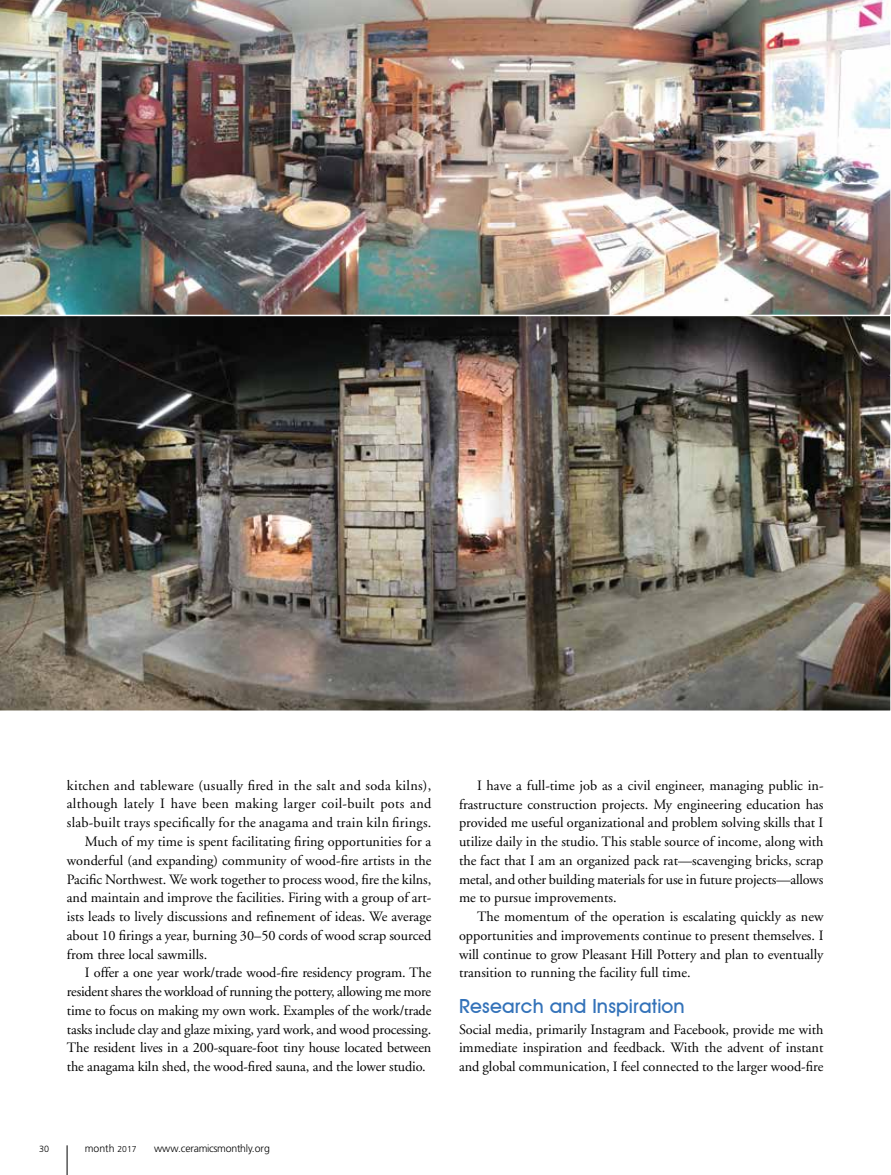
<style>
.page{position:relative;width:891px;height:1175px;background:#fff}
.page>*{position:absolute;margin:0;border:0;box-sizing:border-box;transform-origin:0 0}
.t1{font:500 19.5px "Avant Garde IT Cby BT";letter-spacing:.01em;color:#3372b9}
.t2{font:14.25px/18.8px "Adobe Garamond";color:#000;text-align:justify}
.t3{font:14.25px "Adobe Garamond";letter-spacing:.02em;color:#000}
.t4{font:300 10.5px "Frutiger";letter-spacing:-.015em;color:#000}
.t5{font:300 9px "Frutiger";color:#000}
.s1{font-size:8.55px}
</style>
<div class="page">
<svg style="left:67px;top:1145px;width:1px;height:29px"></svg>
<img style="left:0;top:316px;width:890px;height:395px">
<svg style="left:890px;top:316px;width:1px;height:395px"></svg>
<img style="left:0;top:0;width:891px;height:315px">
<p class="t3" style="left:67px;top:777px;width:366px">kitchen and tableware (usually fired in the salt and soda kilns),</p>
<p class="t3" style="left:67px;top:796px;width:366px">although lately I have been making larger coil-built pots and</p>
<p class="t2" style="left:67px;top:813px;width:366px">slab-built trays specifically for the anagama and train kiln firings.</p>
<p class="t2" style="left:85px;top:832px;width:348px">Much of my time is spent facilitating firing opportunities for a</p>
<p class="t2" style="left:67px;top:851px;width:366px">wonderful (and expanding) community of wood-fire artists in the</p>
<p class="t2" style="left:67px;top:870px;width:366px">Pacific Northwest. We work together to process wood, fire the kilns,</p>
<p class="t2" style="left:67px;top:888px;width:366px">and maintain and improve the facilities. Firing with a group of art-</p>
<p class="t2" style="left:67px;top:907px;width:366px">ists leads to lively discussions and refinement of ideas. We average</p>
<p class="t2" style="left:67px;top:926px;width:366px">about 10 firings a year, burning 30–50 cords of wood scrap sourced</p>
<p class="t2" style="left:67px;top:945px;width:142px">from three local sawmills.</p>
<p class="t2" style="left:85px;top:963px;width:348px">I offer a one year work/trade wood-fire residency program. The</p>
<p class="t2" style="left:67px;top:982px;width:366px">resident shares the workload of running the pottery, allowing me more</p>
<p class="t2" style="left:67px;top:1001px;width:366px">time to focus on making my own work. Examples of the work/trade</p>
<p class="t2" style="left:67px;top:1020px;width:366px">tasks include clay and glaze mixing, yard work, and wood processing.</p>
<p class="t2" style="left:67px;top:1038px;width:366px">The resident lives in a 200-square-foot tiny house located between</p>
<p class="t2" style="left:67px;top:1057px;width:360px">the anagama kiln shed, the wood-fired sauna, and the lower studio.</p>
<p class="t2" style="left:459px;top:776px;width:366px;text-indent:18px">I have a full-time job as a civil engineer, managing public in&shy;frastructure construction projects. My engineering education has provided me useful organizational and problem solving skills that I utilize daily in the studio. This stable source of income, along with the fact that I am an organized pack rat—scavenging bricks, scrap metal, and other building materials for use in future projects—allows me to pursue improvements.</p>
<p class="t2" style="left:459px;top:907px;width:366px;text-indent:18px">The momentum of the operation is escalating quickly as new opportunities and improvements continue to present themselves. I will continue to grow Pleasant Hill Pottery and plan to eventually transition to running the facility full time.</p>
<h1 class="t1" style="left:459px;top:993px;width:227px">Research and Inspiration</h1>
<p class="t2" style="left:459px;top:1020px;width:366px">Social media, primarily Instagram and Facebook, provide me with immediate inspiration and feedback. With the advent of instant and global communication, I feel connected to the larger wood-fire</p>
<p class="t5" style="left:39px;top:1143px;width:12px">30</p>
<p class="t4" style="left:85px;top:1142px;width:53px">month <span class="s1">2017</span></p>
<p class="t4" style="left:154px;top:1142px;width:117px">www.ceramicsmonthly.org</p>
</div>
